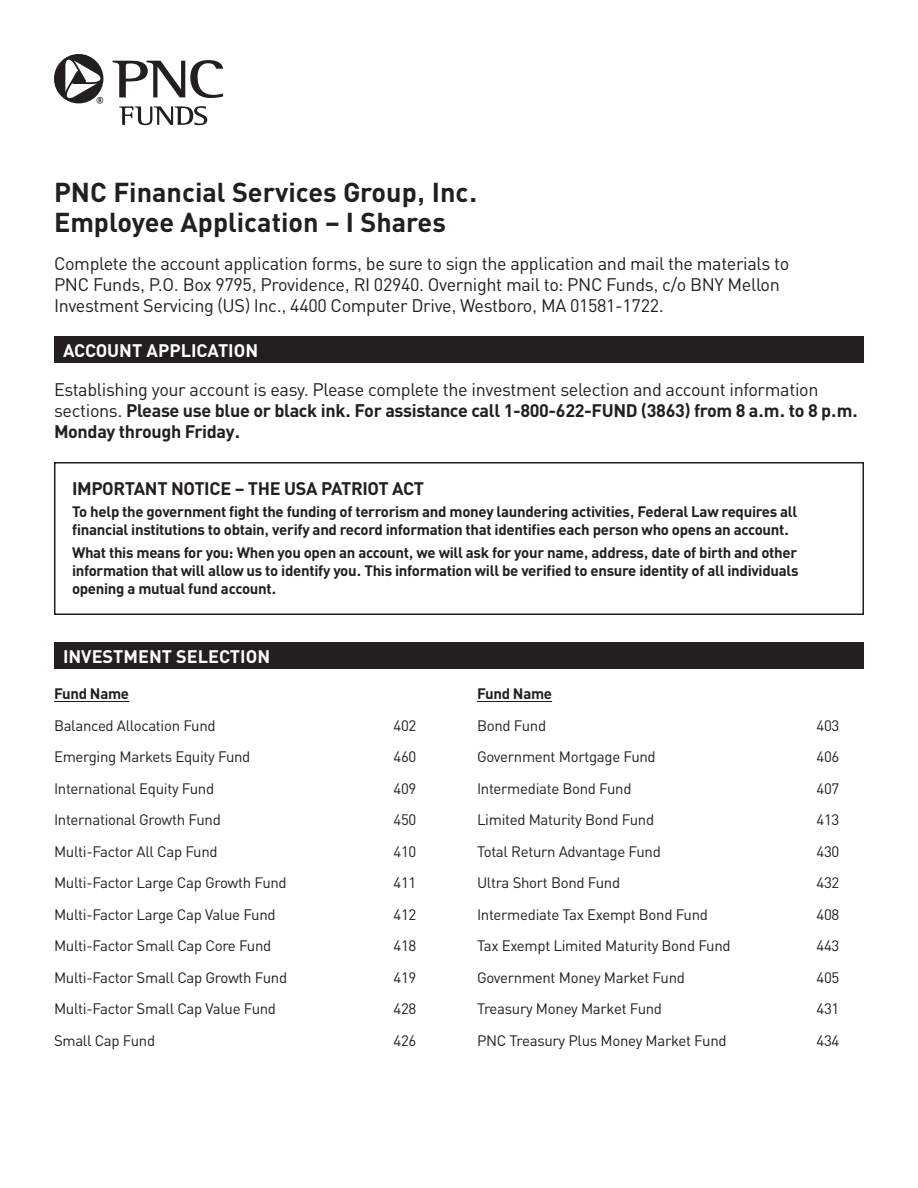
<style>
.page{position:relative;width:918px;height:1188px;background:#fff}
.page>*{position:absolute;margin:0;border:0;box-sizing:border-box;transform-origin:0 0}
.t1{font:700 27px "PNC Sans";color:#231f20}
.t2{font:18px/21px "PNC Sans";letter-spacing:-.02em;color:#231f20}
.t3{font:700 18px/21px "PNC Sans";letter-spacing:-.02em;color:#231f20}
.t4{font:700 18px "PNC Sans";color:#fff}
.t5{font:15px "PNC Sans";letter-spacing:-.02em;color:#231f20}
.t6{font:700 15px/18px "PNC Sans";letter-spacing:-.02em;color:#231f20}
.s1{font-weight:400}
</style>
<div class="page">
<svg style="left:113px;top:60px;width:110px;height:38px"></svg>
<svg style="left:54px;top:54px;width:49px;height:50px"></svg>
<svg style="left:119px;top:106px;width:88px;height:19px"></svg>
<div style="left:54px;top:336px;width:810px;height:27px;background:#231f20"></div>
<div style="left:54px;top:642px;width:810px;height:27px;background:#231f20"></div>
<div style="left:54px;top:462px;width:810px;height:153px;border:2px solid #231f20"></div>
<hr style="left:54px;top:701px;width:75px;height:1px;background:#231f20">
<hr style="left:477px;top:701px;width:75px;height:1px;background:#231f20">
<p class="t1" style="left:54px;top:175px;width:425px">PNC Financial Services Group, Inc.</p>
<p class="t1" style="left:54px;top:205px;width:393px">Employee Application – I Shares</p>
<p class="t2" style="left:54px;top:252px;width:737px">Complete the account application forms, be sure to sign the application and mail the materials to<br>PNC Funds, P.O. Box 9795, Providence, RI 02940. Overnight mail to: PNC Funds, c/o BNY Mellon<br>Investment Servicing (US) Inc., 4400 Computer Drive, Westboro, MA 01581-1722.</p>
<p class="t4" style="left:63px;top:339px;width:197px">ACCOUNT APPLICATION</p>
<p class="t3" style="left:54px;top:378px;width:806px"><span class="s1">Establishing your account is easy. Please complete the investment selection and account information sections.</span> Please use blue or black ink. For assistance call 1-800-622-FUND (3863) from 8 a.m. to 8 p.m.<br>Monday through Friday.</p>
<p class="t3" style="left:72px;top:477px;width:354px">IMPORTANT NOTICE – THE USA PATRIOT ACT</p>
<p class="t6" style="left:72px;top:502px;width:727px">To help the government fight the funding of terrorism and money laundering activities, Federal Law requires all financial institutions to obtain, verify and record information that identifies each person who opens an account.</p>
<p class="t6" style="left:72px;top:543px;width:728px;text-align:justify">What this means for you: When you open an account, we will ask for your name, address, date of birth and other information that will allow us to identify you. This information will be verified to ensure identity of all individuals opening a mutual fund account.</p>
<p class="t4" style="left:63px;top:645px;width:209px">INVESTMENT SELECTION</p>
<p class="t6" style="left:54px;top:684px;width:77px">Fund Name</p>
<p class="t5" style="left:54px;top:716px;width:163px">Balanced Allocation Fund</p>
<p class="t5" style="left:394px;top:716px;width:24px">402</p>
<p class="t5" style="left:54px;top:748px;width:198px">Emerging Markets Equity Fund</p>
<p class="t5" style="left:394px;top:748px;width:24px">460</p>
<p class="t5" style="left:54px;top:779px;width:162px">International Equity Fund</p>
<p class="t5" style="left:394px;top:779px;width:24px">409</p>
<p class="t5" style="left:54px;top:811px;width:168px">International Growth Fund</p>
<p class="t5" style="left:394px;top:811px;width:24px">450</p>
<p class="t5" style="left:54px;top:842px;width:165px">Multi-Factor All Cap Fund</p>
<p class="t5" style="left:394px;top:842px;width:24px">410</p>
<p class="t5" style="left:54px;top:874px;width:234px">Multi-Factor Large Cap Growth Fund</p>
<p class="t5" style="left:394px;top:874px;width:24px">411</p>
<p class="t5" style="left:54px;top:905px;width:223px">Multi-Factor Large Cap Value Fund</p>
<p class="t5" style="left:394px;top:905px;width:24px">412</p>
<p class="t5" style="left:54px;top:937px;width:219px">Multi-Factor Small Cap Core Fund</p>
<p class="t5" style="left:394px;top:937px;width:24px">418</p>
<p class="t5" style="left:54px;top:968px;width:235px">Multi-Factor Small Cap Growth Fund</p>
<p class="t5" style="left:394px;top:968px;width:24px">419</p>
<p class="t5" style="left:54px;top:1000px;width:224px">Multi-Factor Small Cap Value Fund</p>
<p class="t5" style="left:394px;top:1000px;width:24px">428</p>
<p class="t5" style="left:54px;top:1031px;width:103px">Small Cap Fund</p>
<p class="t5" style="left:394px;top:1031px;width:24px">426</p>
<p class="t6" style="left:477px;top:684px;width:77px">Fund Name</p>
<p class="t5" style="left:477px;top:716px;width:71px">Bond Fund</p>
<p class="t5" style="left:817px;top:716px;width:24px">403</p>
<p class="t5" style="left:477px;top:748px;width:180px">Government Mortgage Fund</p>
<p class="t5" style="left:817px;top:748px;width:24px">406</p>
<p class="t5" style="left:477px;top:779px;width:156px">Intermediate Bond Fund</p>
<p class="t5" style="left:817px;top:779px;width:24px">407</p>
<p class="t5" style="left:477px;top:811px;width:179px">Limited Maturity Bond Fund</p>
<p class="t5" style="left:817px;top:811px;width:24px">413</p>
<p class="t5" style="left:477px;top:842px;width:185px">Total Return Advantage Fund</p>
<p class="t5" style="left:817px;top:842px;width:24px">430</p>
<p class="t5" style="left:477px;top:874px;width:145px">Ultra Short Bond Fund</p>
<p class="t5" style="left:817px;top:874px;width:24px">432</p>
<p class="t5" style="left:477px;top:905px;width:233px">Intermediate Tax Exempt Bond Fund</p>
<p class="t5" style="left:817px;top:905px;width:24px">408</p>
<p class="t5" style="left:477px;top:937px;width:255px">Tax Exempt Limited Maturity Bond Fund</p>
<p class="t5" style="left:817px;top:937px;width:24px">443</p>
<p class="t5" style="left:477px;top:968px;width:209px">Government Money Market Fund</p>
<p class="t5" style="left:817px;top:968px;width:24px">405</p>
<p class="t5" style="left:477px;top:1000px;width:187px">Treasury Money Market Fund</p>
<p class="t5" style="left:817px;top:1000px;width:24px">431</p>
<p class="t5" style="left:477px;top:1031px;width:251px">PNC Treasury Plus Money Market Fund</p>
<p class="t5" style="left:817px;top:1031px;width:24px">434</p>
</div>
